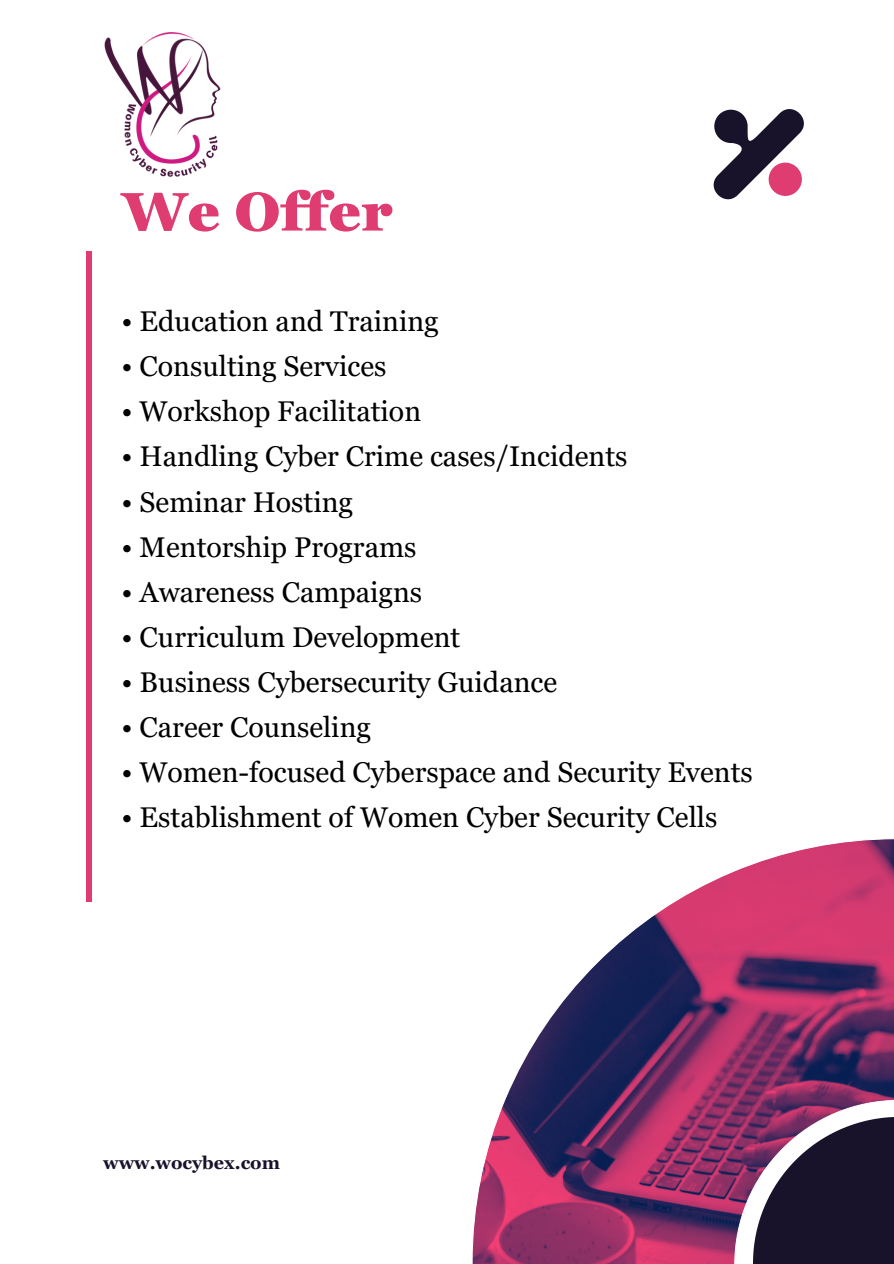
<style>
.page{position:relative;width:894px;height:1264px;background:#fff}
.page>*{position:absolute;margin:0;border:0;box-sizing:border-box;transform-origin:0 0}
.t1{font:900 54px "Georgia Pro";color:#df3c71}
.t2{font:28.5px "Georgia Pro";color:#000}
.t3{font:700 18px "Georgia Pro";color:#18122b}
</style>
<div class="page">
<svg style="left:472px;top:838px;width:421px;height:425px"></svg>
<svg style="left:752px;top:1116px;width:141px;height:147px;background:#40334c"></svg>
<div style="left:86px;top:251px;width:6px;height:650px;background:#df3c71"></div>
<svg style="left:713px;top:109px;width:90px;height:90px"></svg>
<img style="left:104px;top:32px;width:117px;height:145px">
<h1 class="t1" style="left:121px;top:181px;width:272px">We Offer</h1>
<p class="t2" style="left:121px;top:305px;width:318px">• Education and Training</p>
<p class="t2" style="left:121px;top:350px;width:266px">• Consulting Services</p>
<p class="t2" style="left:121px;top:395px;width:301px">• Workshop Facilitation</p>
<p class="t2" style="left:121px;top:440px;width:507px">• Handling Cyber Crime cases/Incidents</p>
<p class="t2" style="left:121px;top:485px;width:233px">• Seminar Hosting</p>
<p class="t2" style="left:121px;top:530px;width:296px">• Mentorship Programs</p>
<p class="t2" style="left:121px;top:575px;width:302px">• Awareness Campaigns</p>
<p class="t2" style="left:121px;top:620px;width:340px">• Curriculum Development</p>
<p class="t2" style="left:121px;top:665px;width:437px">• Business Cybersecurity Guidance</p>
<p class="t2" style="left:121px;top:710px;width:251px">• Career Counseling</p>
<p class="t2" style="left:121px;top:755px;width:632px">• Women-focused Cyberspace and Security Events</p>
<p class="t2" style="left:121px;top:800px;width:597px">• Establishment of Women Cyber Security Cells</p>
<h2 class="t3" style="left:103px;top:1152px;width:178px">www.wocybex.com</h2>
</div>
